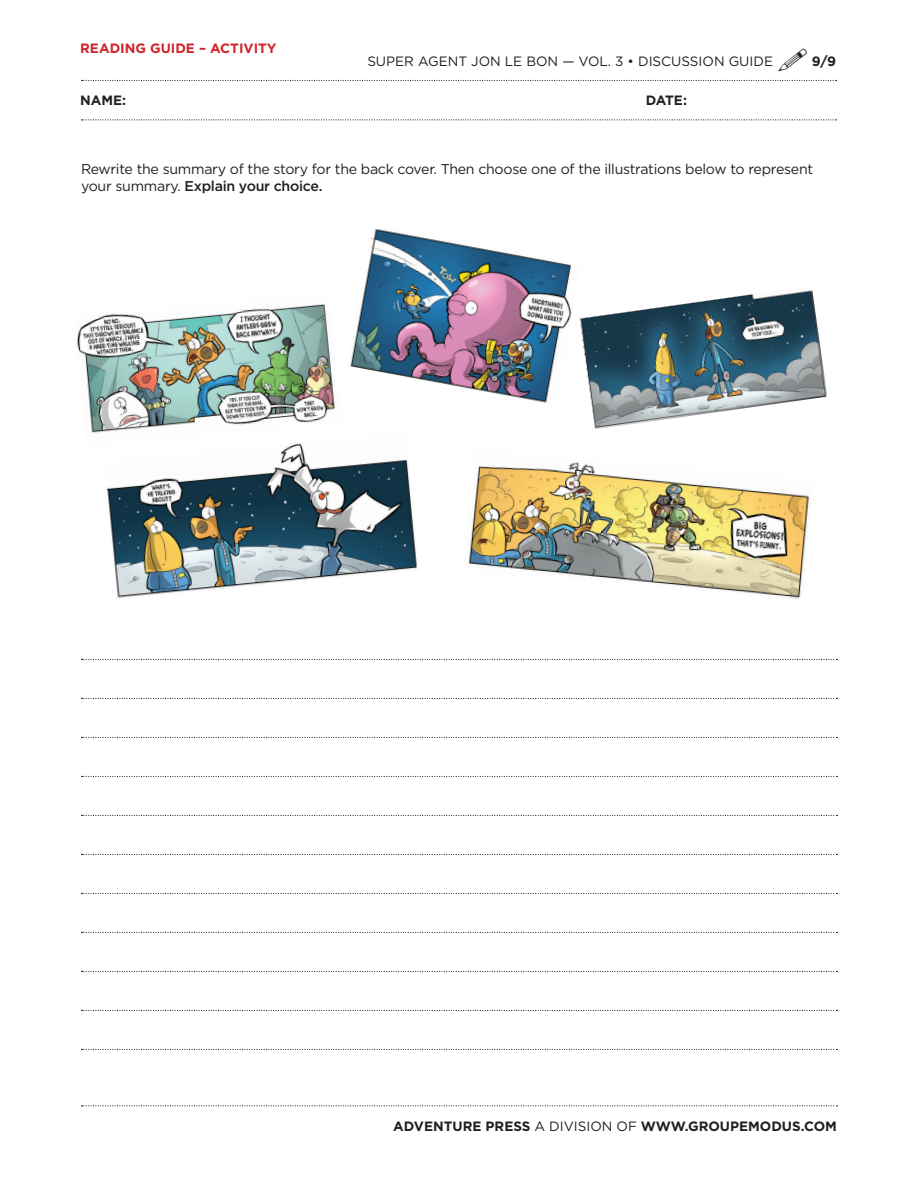
<style>
.page{position:relative;width:918px;height:1188px;background:#fff}
.page>*{position:absolute;margin:0;border:0;box-sizing:border-box;transform-origin:0 0}
.t1{font:14.25px/17px "Gotham";letter-spacing:-.02em;color:#231f20}
.t2{font:700 13.5px "Gotham";color:#231f20}
.t3{font:13.5px "Gotham";color:#231f20}
.t4{font:700 13.5px "Gotham";color:#d1232a}
.s1{font-weight:500}
.s2{font-weight:400}
</style>
<div class="page">
<svg style="left:82px;top:80px;width:755px;height:1px"></svg>
<svg style="left:82px;top:1105px;width:755px;height:1px"></svg>
<svg style="left:82px;top:119px;width:755px;height:1px"></svg>
<svg style="left:82px;top:659px;width:755px;height:1px"></svg>
<svg style="left:82px;top:698px;width:755px;height:1px"></svg>
<svg style="left:82px;top:737px;width:755px;height:1px"></svg>
<svg style="left:82px;top:776px;width:755px;height:1px"></svg>
<svg style="left:82px;top:815px;width:755px;height:1px"></svg>
<svg style="left:82px;top:854px;width:755px;height:1px"></svg>
<svg style="left:82px;top:893px;width:755px;height:1px"></svg>
<svg style="left:82px;top:932px;width:755px;height:1px"></svg>
<svg style="left:82px;top:971px;width:755px;height:1px"></svg>
<svg style="left:82px;top:1010px;width:755px;height:1px"></svg>
<svg style="left:82px;top:1049px;width:755px;height:1px"></svg>
<img style="left:77px;top:304px;width:258px;height:129px">
<img style="left:106px;top:443px;width:311px;height:155px">
<img style="left:350px;top:228px;width:230px;height:175px">
<img style="left:468px;top:462px;width:341px;height:137px">
<img style="left:580px;top:290px;width:247px;height:139px">
<p class="t4" style="left:80px;top:40px;width:198px">READING GUIDE – ACTIVITY</p>
<p class="t3" style="left:367px;top:54px;width:407px">SUPER AGENT JON LE BON — VOL. 3 • DISCUSSION GUIDE</p>
<p class="t2" style="left:812px;top:54px;width:26px">9/9</p>
<p class="t2" style="left:80px;top:93px;width:48px">NAME:</p>
<p class="t2" style="left:646px;top:93px;width:43px">DATE:</p>
<p class="t1" style="left:81px;top:160px;width:734px">Rewrite the summary of the story for the back cover. Then choose one of the illustrations below to represent your summary. <span class="s1">Explain your choice.</span></p>
<p class="t2" style="left:393px;top:1118px;width:445px">ADVENTURE PRESS <span class="s2">A DIVISION OF</span> WWW.GROUPEMODUS.COM</p>
</div>
